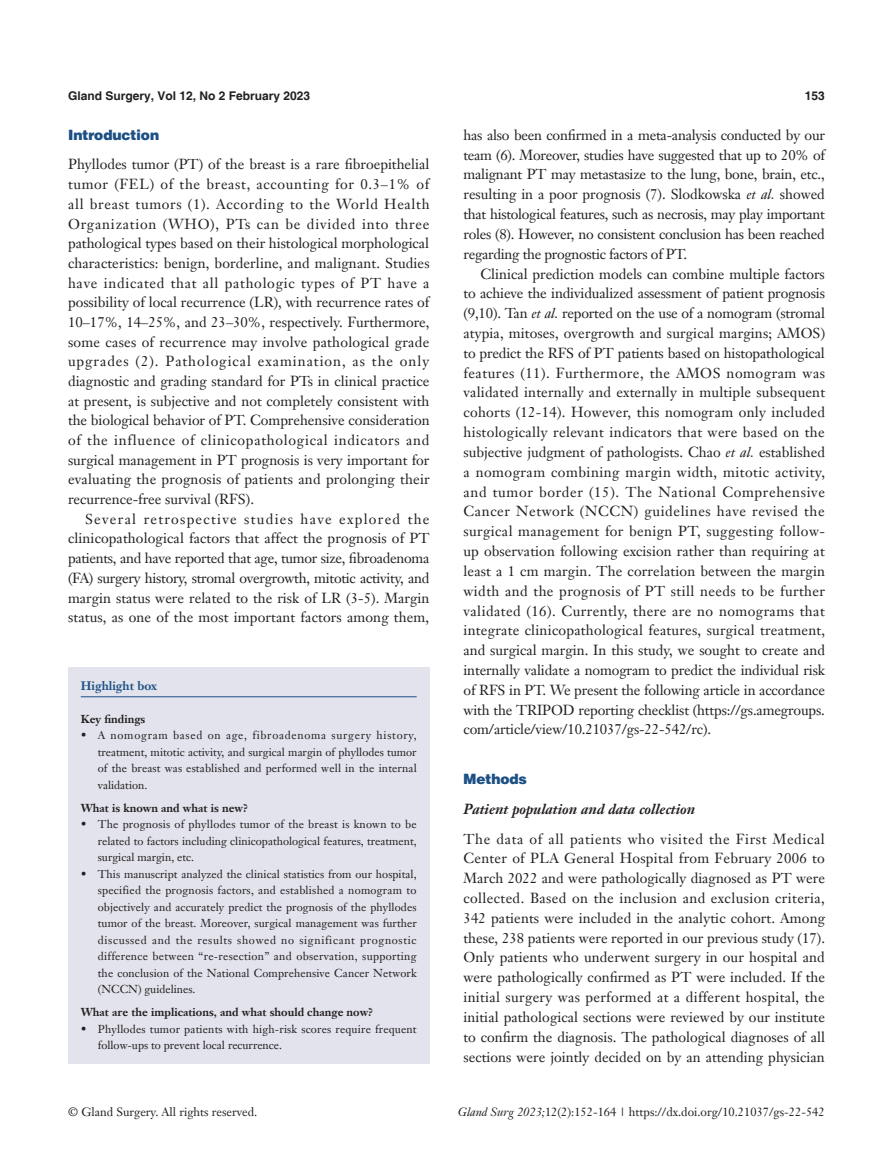
<style>
.page{position:relative;width:893px;height:1170px;background:#fff}
.page>*{position:absolute;margin:0;border:0;box-sizing:border-box;transform-origin:0 0}
.t1{font:14.25px/19.8px "Janson Text LT";color:#231f20;text-align:justify}
._2ji-6_5{font:italic 700 14.25px "Janson Text LT";color:#231f20}
._1ji-zhengti{font:900 14.25px "Helvetica";color:#1c5085}
._1ji-6_5{font:900 14.25px "Helvetica";color:#1c5085}
.ZY-doi{font:12px "Janson Text LT";color:#231f20}
.ZY-nianjuanqi{font:700 12px "Helvetica";color:#231f20}
.ZY-banquan{font:12px "Janson Text LT";color:#231f20}
.Cite{font:700 12px "Janson Text LT";color:#1c5085}
.ZY-yema{font:700 12px "Helvetica";color:#231f20}
.Cite-2{font:11.25px/16.5px "Janson Text LT";letter-spacing:.01em;color:#231f20;text-align:justify}
.Cite-3{font:700 11.25px "Janson Text LT";color:#231f20}
.box-biaoti{font:700 11.25px "Janson Text LT";color:#231f20}
.s1{font-style:italic}
</style>
<div class="page">
<div style="left:68px;top:667px;width:361px;height:396px;background:#e2e3ec"></div>
<hr style="left:81px;top:696px;width:336px;height:1px;background:#1c5085">
<p class="ZY-nianjuanqi" style="left:68px;top:88px;width:244px">Gland Surgery, Vol 12, No 2 February 2023</p>
<p class="ZY-yema" style="left:805px;top:88px;width:22px">153</p>
<p class="_1ji-zhengti" style="left:68px;top:126px;width:93px">Introduction</p>
<p class="t1" style="left:68px;top:154px;width:363px">Phyllodes tumor (PT) of the breast is a rare fibroepithelial tumor (FEL) of the breast, accounting for 0.3–1% of all breast tumors (1). According to the World Health Organization (WHO), PTs can be divided into three pathological types based on their histological morphological characteristics: benign, borderline, and malignant. Studies have indicated that all pathologic types of PT have a possibility of local recurrence (LR), with recurrence rates of 10–17%, 14–25%, and 23–30%, respectively. Furthermore, some cases of recurrence may involve pathological grade upgrades (2). Pathological examination, as the only diagnostic and grading standard for PTs in clinical practice at present, is subjective and not completely consistent with the biological behavior of PT. Comprehensive consideration of the influence of clinicopathological indicators and surgical management in PT prognosis is very important for evaluating the prognosis of patients and prolonging their recurrence-free survival (RFS).</p>
<p class="t1" style="left:68px;top:509px;width:363px;text-indent:17px">Several retrospective studies have explored the clinicopathological factors that affect the prognosis of PT patients, and have reported that age, tumor size, fibroadenoma (FA) surgery history, stromal overgrowth, mitotic activity, and margin status were related to the risk of LR (3-5). Margin status, as one of the most important factors among them,</p>
<p class="Cite" style="left:81px;top:678px;width:78px">Highlight box</p>
<p class="Cite-3" style="left:81px;top:711px;width:66px">Key findings</p>
<p class="Cite-2" style="left:98px;top:727px;width:320px;text-indent:-17px">• A nomogram based on age, fibroadenoma surgery history, treatment, mitotic activity, and surgical margin of phyllodes tumor of the breast was established and performed well in the internal validation.</p>
<p class="box-biaoti" style="left:81px;top:800px;width:169px">What is known and what is new?</p>
<p class="Cite-2" style="left:98px;top:816px;width:320px;text-indent:-17px">• The prognosis of phyllodes tumor of the breast is known to be related to factors including clinicopathological features, treatment, surgical margin, etc.</p>
<p class="Cite-2" style="left:98px;top:865px;width:320px;text-indent:-17px">• This manuscript analyzed the clinical statistics from our hospital, specified the prognosis factors, and established a nomogram to objectively and accurately predict the prognosis of the phyllodes tumor of the breast. Moreover, surgical management was further discussed and the results showed no significant prognostic difference between “re-resection” and observation, supporting the conclusion of the National Comprehensive Cancer Network (NCCN) guidelines.</p>
<p class="Cite-3" style="left:81px;top:1004px;width:294px">What are the implications, and what should change now?</p>
<p class="Cite-2" style="left:98px;top:1020px;width:320px;text-indent:-17px">• Phyllodes tumor patients with high-risk scores require frequent follow-ups to prevent local recurrence.</p>
<p class="t1" style="left:463px;top:125px;width:363px">has also been confirmed in a meta-analysis conducted by our team (6). Moreover, studies have suggested that up to 20% of malignant PT may metastasize to the lung, bone, brain, etc., resulting in a poor prognosis (7). Slodkowska <span class="s1">et al.</span> showed that histological features, such as necrosis, may play important roles (8). However, no consistent conclusion has been reached regarding the prognostic factors of PT.</p>
<p class="t1" style="left:463px;top:263px;width:363px;text-indent:17px">Clinical prediction models can combine multiple factors to achieve the individualized assessment of patient prognosis (9,10). Tan <span class="s1">et al.</span> reported on the use of a nomogram (stromal atypia, mitoses, overgrowth and surgical margins; AMOS) to predict the RFS of PT patients based on histopathological features (11). Furthermore, the AMOS nomogram was validated internally and externally in multiple subsequent cohorts (12-14). However, this nomogram only included histologically relevant indicators that were based on the subjective judgment of pathologists. Chao <span class="s1">et al.</span> established a nomogram combining margin width, mitotic activity, and tumor border (15). The National Comprehensive Cancer Network (NCCN) guidelines have revised the surgical management for benign PT, suggesting follow&shy;up observation following excision rather than requiring at least a 1 cm margin. The correlation between the margin width and the prognosis of PT still needs to be further validated (16). Currently, there are no nomograms that integrate clinicopathological features, surgical treatment, and surgical margin. In this study, we sought to create and internally validate a nomogram to predict the individual risk of RFS in PT. We present the following article in accordance with the TRIPOD reporting checklist (https://gs.amegroups. com/article/view/10.21037/gs-22-542/rc).</p>
<p class="_1ji-6_5" style="left:463px;top:769px;width:65px">Methods</p>
<p class="_2ji-6_5" style="left:463px;top:799px;width:233px">Patient population and data collection</p>
<p class="t1" style="left:463px;top:828px;width:363px">The data of all patients who visited the First Medical Center of PLA General Hospital from February 2006 to March 2022 and were pathologically diagnosed as PT were collected. Based on the inclusion and exclusion criteria, 342 patients were included in the analytic cohort. Among these, 238 patients were reported in our previous study (17).<br>Only patients who underwent surgery in our hospital and were pathologically confirmed as PT were included. If the initial surgery was performed at a different hospital, the initial pathological sections were reviewed by our institute to confirm the diagnosis. The pathological diagnoses of all sections were jointly decided on by an attending physician</p>
<p class="ZY-banquan" style="left:68px;top:1104px;width:191px">© Gland Surgery. All rights reserved.</p>
<p class="ZY-doi" style="left:458px;top:1104px;width:368px"><span class="s1">Gland Surg 2023;</span>12(2):152-164 | https://dx.doi.org/10.21037/gs-22-542</p>
</div>
